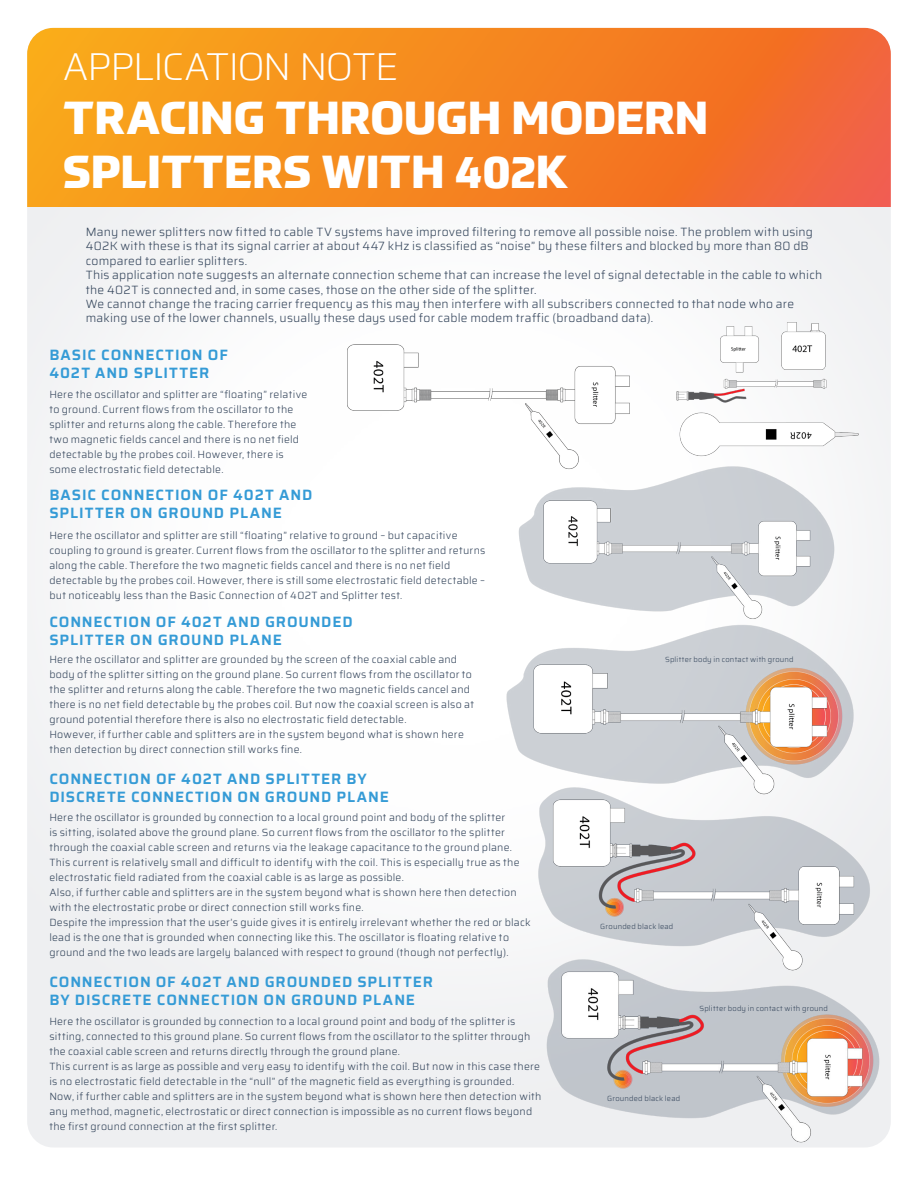
<style>
.page{position:relative;width:918px;height:1188px;background:#fff}
.page>*{position:absolute;margin:0;border:0;box-sizing:border-box;transform-origin:0 0}
.t1{font:800 45px/54px "Prometo";letter-spacing:.01em;color:#fff}
.t2{font:300 37.2px "Prometo";letter-spacing:.005em;color:#fff}
.t3{font:600 15px/18px "Saira";letter-spacing:.055em;color:#359bd6}
.t4{font:300 12px/14.4px "Saira";letter-spacing:.015em;color:#34455b}
.t5{font:300 10.5px/15px "Saira";letter-spacing:.02em;color:#34455b}
.t6{font:300 7.5px "Saira";letter-spacing:.025em;color:#34455b}
</style>
<div class="page">
<div style="left:0;top:0;width:918px;height:1162px;background:#f3f3f5"></div>
<div style="left:53px;top:168px;width:810px;height:796px;background:#fcfcfd;border-radius:50%"></div>
<svg style="left:27px;top:28px;width:864px;height:179px;background:#f58523"></svg>
<img style="left:347px;top:344px;width:283px;height:115px">
<img style="left:676px;top:322px;width:183px;height:134px">
<img style="left:519px;top:459px;width:316px;height:133px">
<img style="left:506px;top:592px;width:348px;height:173px">
<img style="left:538px;top:765px;width:332px;height:167px">
<img style="left:539px;top:932px;width:344px;height:230px">
<p class="t2" style="left:64px;top:45px;width:336px">APPLICATION NOTE</p>
<p class="t1" style="left:64px;top:91px;width:646px">TRACING THROUGH MODERN<br>SPLITTERS WITH 402K</p>
<p class="t4" style="left:86px;top:224px;width:729px">Many newer splitters now fitted to cable TV systems have improved filtering to remove all possible noise. The problem with using<br>402K with these is that its signal carrier at about 447 kHz is classified as “noise” by these filters and blocked by more than 80 dB compared to earlier splitters.</p>
<p class="t4" style="left:86px;top:268px;width:738px">This application note suggests an alternate connection scheme that can increase the level of signal detectable in the cable to which the 402T is connected and, in some cases, those on the other side of the splitter.</p>
<p class="t4" style="left:86px;top:296px;width:710px">We cannot change the tracing carrier frequency as this may then interfere with all subscribers connected to that node who are making use of the lower channels, usually these days used for cable modem traffic (broadband data).</p>
<p class="t3" style="left:49px;top:346px;width:180px">BASIC CONNECTION OF<br>402T AND SPLITTER</p>
<p class="t5" style="left:49px;top:386px;width:259px">Here the oscillator and splitter are “floating” relative to ground. Current flows from the oscillator to the splitter and returns along the cable. Therefore the two magnetic fields cancel and there is no net field detectable by the probes coil. However, there is some electrostatic field detectable.</p>
<p class="t3" style="left:49px;top:485px;width:264px">BASIC CONNECTION OF 402T AND<br>SPLITTER ON GROUND PLANE</p>
<p class="t5" style="left:49px;top:527px;width:438px">Here the oscillator and splitter are still “floating” relative to ground – but capacitive coupling to ground is greater. Current flows from the oscillator to the splitter and returns along the cable. Therefore the two magnetic fields cancel and there is no net field detectable by the probes coil. However, there is still some electrostatic field detectable – but noticeably less than the Basic Connection of 402T and Splitter test.</p>
<p class="t3" style="left:49px;top:613px;width:305px">CONNECTION OF 402T AND GROUNDED<br>SPLITTER ON GROUND PLANE</p>
<p class="t5" style="left:49px;top:652px;width:426px">Here the oscillator and splitter are grounded by the screen of the coaxial cable and body of the splitter sitting on the ground plane. So current flows from the oscillator to the splitter and returns along the cable. Therefore the two magnetic fields cancel and there is no net field detectable by the probes coil. But now the coaxial screen is also at ground potential therefore there is also no electrostatic field detectable.</p>
<p class="t5" style="left:49px;top:727px;width:416px">However, if further cable and splitters are in the system beyond what is shown here then detection by direct connection still works fine.</p>
<p class="t3" style="left:49px;top:769px;width:341px">CONNECTION OF 402T AND SPLITTER BY<br>DISCRETE CONNECTION ON GROUND PLANE</p>
<p class="t5" style="left:49px;top:810px;width:472px">Here the oscillator is grounded by connection to a local ground point and body of the splitter<br>is sitting, isolated above the ground plane. So current flows from the oscillator to the splitter through the coaxial cable screen and returns via the leakage capacitance to the ground plane.<br>This current is relatively small and difficult to identify with the coil. This is especially true as the electrostatic field radiated from the coaxial cable is as large as possible.</p>
<p class="t5" style="left:49px;top:885px;width:469px">Also, if further cable and splitters are in the system beyond what is shown here then detection with the electrostatic probe or direct connection still works fine.</p>
<p class="t5" style="left:49px;top:915px;width:483px">Despite the impression that the user’s guide gives it is entirely irrelevant whether the red or black lead is the one that is grounded when connecting like this. The oscillator is floating relative to ground and the two leads are largely balanced with respect to ground (though not perfectly).</p>
<p class="t3" style="left:49px;top:973px;width:385px">CONNECTION OF 402T AND GROUNDED SPLITTER<br>BY DISCRETE CONNECTION ON GROUND PLANE</p>
<p class="t5" style="left:49px;top:1013px;width:483px">Here the oscillator is grounded by connection to a local ground point and body of the splitter is sitting, connected to this ground plane. So current flows from the oscillator to the splitter through the coaxial cable screen and returns directly through the ground plane.</p>
<p class="t5" style="left:49px;top:1058px;width:492px">This current is as large as possible and very easy to identify with the coil. But now in this case there is no electrostatic field detectable in the “null” of the magnetic field as everything is grounded.</p>
<p class="t5" style="left:49px;top:1088px;width:494px">Now, if further cable and splitters are in the system beyond what is shown here then detection with any method, magnetic, electrostatic or direct connection is impossible as no current flows beyond the first ground connection at the first splitter.</p>
<p class="t6" style="left:665px;top:653px;width:130px">Splitter body in contact with ground</p>
<p class="t6" style="left:600px;top:921px;width:75px">Grounded black lead</p>
<p class="t6" style="left:699px;top:1003px;width:130px">Splitter body in contact with ground</p>
<p class="t6" style="left:607px;top:1093px;width:75px">Grounded black lead</p>
</div>
